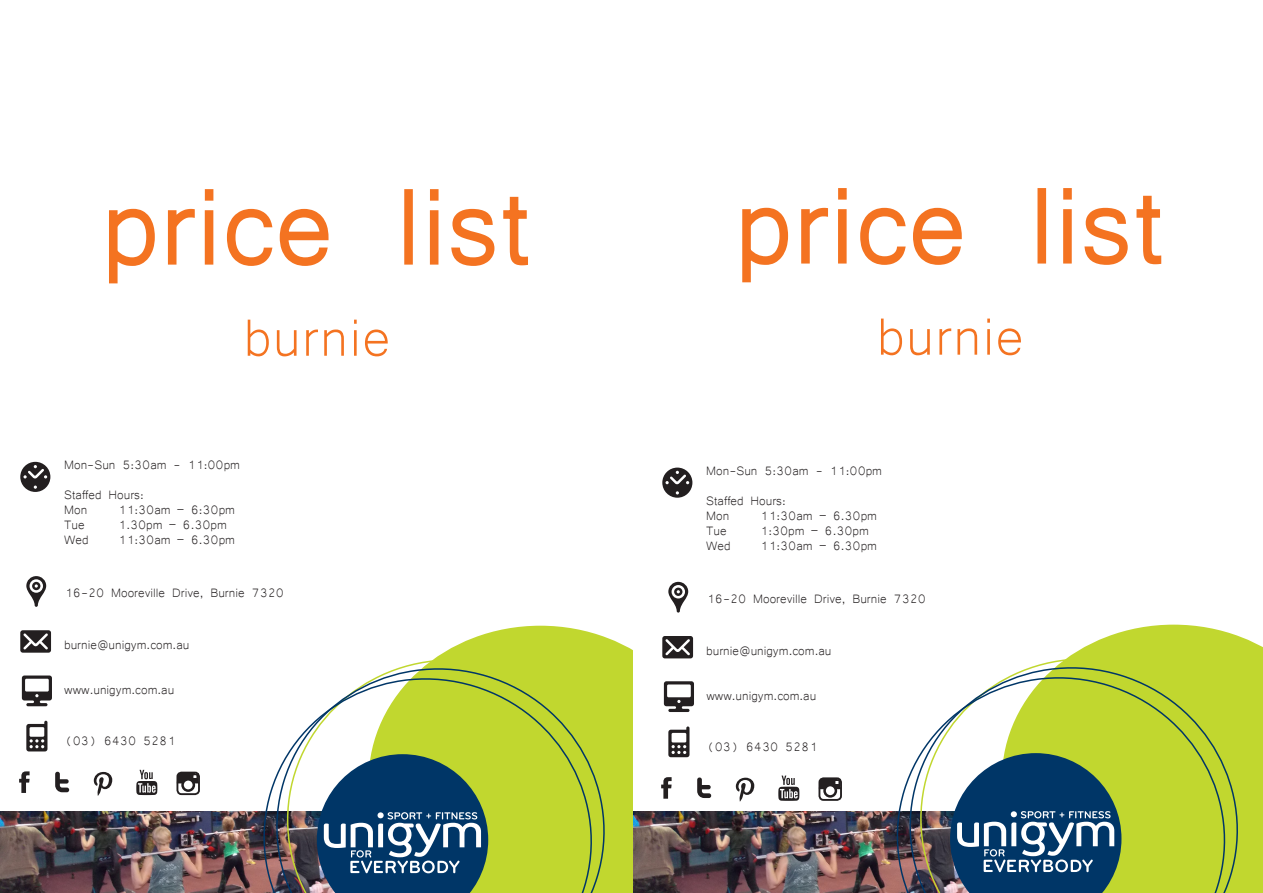
<style>
.page{position:relative;width:1263px;height:893px;background:#fff}
.page>*{position:absolute;margin:0;border:0;box-sizing:border-box;transform-origin:0 0}
.t1{font:135px "Microsoft Yi Baiti";letter-spacing:.02em;color:#f47321}
.t2{font:67.5px "Microsoft Yi Baiti";letter-spacing:.02em;color:#f47321}
.t3{font:15.75px "Microsoft Yi Baiti";color:#231f20}
</style>
<div class="page">
<img style="left:0;top:812px;width:243px;height:81px">
<svg style="left:451px;top:626px;width:182px;height:267px;fill:#c1d72f"></svg>
<svg style="left:243px;top:811px;width:13px;height:82px"></svg>
<svg style="left:256px;top:648px;width:369px;height:245px"></svg>
<svg style="left:317px;top:754px;width:171px;height:139px;background:#3e677d"></svg>
<img style="left:633px;top:812px;width:243px;height:81px">
<svg style="left:1084px;top:625px;width:179px;height:268px;fill:#c1d72f"></svg>
<div style="left:1068px;top:647px;width:190px;height:246px;background:#c1d72f"></div>
<svg style="left:876px;top:657px;width:369px;height:236px"></svg>
<svg style="left:109px;top:208px;width:46px;height:76px"></svg>
<svg style="left:167px;top:208px;width:28px;height:57px"></svg>
<svg style="left:204px;top:189px;width:10px;height:76px"></svg>
<svg style="left:226px;top:208px;width:103px;height:58px"></svg>
<div style="left:404px;top:189px;width:9px;height:76px;border:3px solid #f47321"></div>
<svg style="left:429px;top:189px;width:10px;height:76px"></svg>
<svg style="left:451px;top:196px;width:77px;height:70px"></svg>
<svg style="left:742px;top:207px;width:47px;height:76px"></svg>
<svg style="left:801px;top:207px;width:27px;height:57px"></svg>
<svg style="left:838px;top:188px;width:9px;height:76px"></svg>
<svg style="left:860px;top:207px;width:102px;height:58px"></svg>
<div style="left:1037px;top:188px;width:9px;height:76px;border:3px solid #f47321"></div>
<svg style="left:1063px;top:188px;width:9px;height:76px"></svg>
<svg style="left:1084px;top:195px;width:78px;height:70px"></svg>
<svg style="left:19px;top:771px;width:11px;height:22px"></svg>
<svg style="left:55px;top:772px;width:14px;height:20px"></svg>
<svg style="left:94px;top:772px;width:18px;height:24px"></svg>
<svg style="left:136px;top:770px;width:21px;height:25px"></svg>
<div style="left:176px;top:772px;width:24px;height:23px;border:2px solid #231f20;border-radius:4px"></div>
<div style="left:181px;top:778px;width:14px;height:14px;border:3px solid #231f20;border-radius:50%"></div>
<div style="left:178px;top:773px;width:6px;height:9px;background:#231f20"></div>
<div style="left:182px;top:773px;width:10px;height:7px;background:#231f20"></div>
<svg style="left:190px;top:772px;width:9px;height:11px"></svg>
<svg style="left:20px;top:630px;width:31px;height:23px"></svg>
<svg style="left:20px;top:462px;width:30px;height:30px"></svg>
<svg style="left:26px;top:576px;width:20px;height:31px"></svg>
<svg style="left:26px;top:721px;width:21px;height:30px"></svg>
<svg style="left:22px;top:675px;width:30px;height:31px"></svg>
<svg style="left:661px;top:777px;width:11px;height:22px"></svg>
<svg style="left:697px;top:777px;width:14px;height:21px"></svg>
<svg style="left:736px;top:778px;width:18px;height:24px"></svg>
<svg style="left:778px;top:776px;width:21px;height:25px"></svg>
<div style="left:818px;top:777px;width:24px;height:24px;border:2px solid #231f20;border-radius:4px"></div>
<div style="left:823px;top:784px;width:14px;height:14px;border:3px solid #231f20;border-radius:50%"></div>
<div style="left:820px;top:779px;width:6px;height:9px;background:#231f20"></div>
<div style="left:824px;top:779px;width:10px;height:6px;background:#231f20"></div>
<svg style="left:832px;top:778px;width:9px;height:11px"></svg>
<svg style="left:662px;top:636px;width:31px;height:22px"></svg>
<svg style="left:662px;top:468px;width:30px;height:30px"></svg>
<svg style="left:668px;top:582px;width:20px;height:31px"></svg>
<svg style="left:668px;top:726px;width:21px;height:31px"></svg>
<svg style="left:664px;top:681px;width:30px;height:31px"></svg>
<p class="t1" style="left:102px;top:148px;width:428px">price list</p>
<p class="t1" style="left:736px;top:147px;width:428px">price list</p>
<p class="t2" style="left:243px;top:298px;width:149px">burnie</p>
<p class="t2" style="left:876px;top:297px;width:149px">burnie</p>
<p class="t3" style="left:64px;top:456px;width:177px">Mon-Sun 5:30am - 11:00pm</p>
<p class="t3" style="left:64px;top:486px;width:81px">Staffed Hours:</p>
<p class="t3" style="left:64px;top:501px;width:25px">Mon</p>
<p class="t3" style="left:118px;top:501px;width:118px">11:30am – 6:30pm</p>
<p class="t3" style="left:64px;top:516px;width:22px">Tue</p>
<p class="t3" style="left:118px;top:516px;width:110px">1.30pm – 6.30pm</p>
<p class="t3" style="left:64px;top:531px;width:26px">Wed</p>
<p class="t3" style="left:118px;top:531px;width:118px">11:30am – 6.30pm</p>
<p class="t3" style="left:706px;top:461px;width:177px">Mon-Sun 5:30am - 11:00pm</p>
<p class="t3" style="left:706px;top:491px;width:81px">Staffed Hours:</p>
<p class="t3" style="left:706px;top:506px;width:25px">Mon</p>
<p class="t3" style="left:760px;top:506px;width:118px">11:30am – 6.30pm</p>
<p class="t3" style="left:706px;top:521px;width:22px">Tue</p>
<p class="t3" style="left:760px;top:521px;width:110px">1:30pm – 6.30pm</p>
<p class="t3" style="left:706px;top:536px;width:26px">Wed</p>
<p class="t3" style="left:760px;top:536px;width:118px">11:30am – 6.30pm</p>
<p class="t3" style="left:65px;top:583px;width:221px">16-20 Mooreville Drive, Burnie 7320</p>
<p class="t3" style="left:64px;top:636px;width:127px">burnie@unigym.com.au</p>
<p class="t3" style="left:64px;top:681px;width:112px">www.unigym.com.au</p>
<p class="t3" style="left:65px;top:731px;width:112px">(03) 6430 5281</p>
<p class="t3" style="left:707px;top:589px;width:221px">16-20 Mooreville Drive, Burnie 7320</p>
<p class="t3" style="left:706px;top:641px;width:127px">burnie@unigym.com.au</p>
<p class="t3" style="left:706px;top:687px;width:112px">www.unigym.com.au</p>
<p class="t3" style="left:707px;top:737px;width:112px">(03) 6430 5281</p>
</div>
